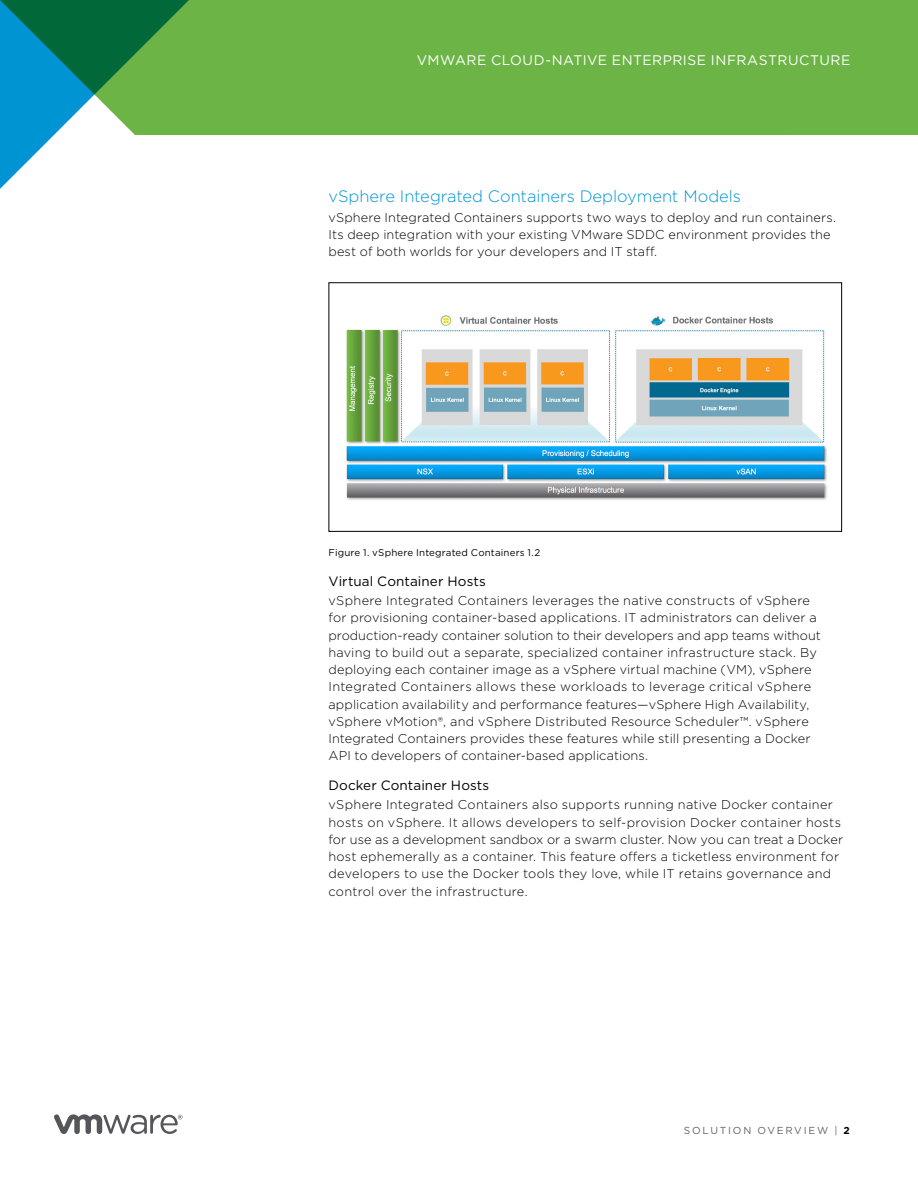
<style>
.page{position:relative;width:918px;height:1188px;background:#fff}
.page>*{position:absolute;margin:0;border:0;box-sizing:border-box;transform-origin:0 0}
.t1{font:300 16.5px "Gotham";color:#0194d3}
.t2{font:13.8px "Gotham";letter-spacing:.035em;color:#fff}
.t3{font:13.5px "Gotham";letter-spacing:.005em;color:#000}
.t4{font:300 12.75px/17.2px "Gotham";letter-spacing:.01em;color:#000}
.t5{font:10.2px "Gotham";letter-spacing:.175em;color:#636165}
.t6{font:9.75px "Gotham";letter-spacing:.02em;color:#000}
.s1{font-weight:700;color:#000}
</style>
<div class="page">
<svg style="left:54px;top:1114px;width:129px;height:20px"></svg>
<div style="left:202px;top:0;width:716px;height:135px;background:#6cb445"></div>
<svg style="left:0;top:0;width:202px;height:189px"></svg>
<img style="left:346px;top:315px;width:481px;height:185px">
<div style="left:328px;top:282px;width:514px;height:250px;border:1px solid #000"></div>
<p class="t2" style="left:417px;top:51px;width:435px">VMWARE CLOUD-NATIVE ENTERPRISE INFRASTRUCTURE</p>
<p class="t1" style="left:328px;top:186px;width:414px">vSphere Integrated Containers Deployment Models</p>
<p class="t4" style="left:328px;top:208px;width:509px">vSphere Integrated Containers supports two ways to deploy and run containers.<br>Its deep integration with your existing VMware SDDC environment provides the best of both worlds for your developers and IT staff.</p>
<p class="t6" style="left:328px;top:546px;width:213px">Figure 1. vSphere Integrated Containers 1.2</p>
<p class="t3" style="left:328px;top:572px;width:159px">Virtual Container Hosts</p>
<p class="t4" style="left:328px;top:592px;width:494px">vSphere Integrated Containers leverages the native constructs of vSphere for provisioning container-based applications. IT administrators can deliver a production-ready container solution to their developers and app teams without having to build out a separate, specialized container infrastructure stack. By deploying each container image as a vSphere virtual machine (VM), vSphere Integrated Containers allows these workloads to leverage critical vSphere application availability and performance features—vSphere High Availability, vSphere vMotion®, and vSphere Distributed Resource Scheduler™. vSphere Integrated Containers provides these features while still presenting a Docker API to developers of container-based applications.</p>
<p class="t3" style="left:328px;top:776px;width:162px">Docker Container Hosts</p>
<p class="t4" style="left:328px;top:796px;width:516px">vSphere Integrated Containers also supports running native Docker container hosts on vSphere. It allows developers to self-provision Docker container hosts for use as a development sandbox or a swarm cluster. Now you can treat a Docker host ephemerally as a container. This feature offers a ticketless environment for developers to use the Docker tools they love, while IT retains governance and control over the infrastructure.</p>
<p class="t5" style="left:684px;top:1124px;width:167px">SOLUTION OVERVIEW | <span class="s1">2</span></p>
</div>
